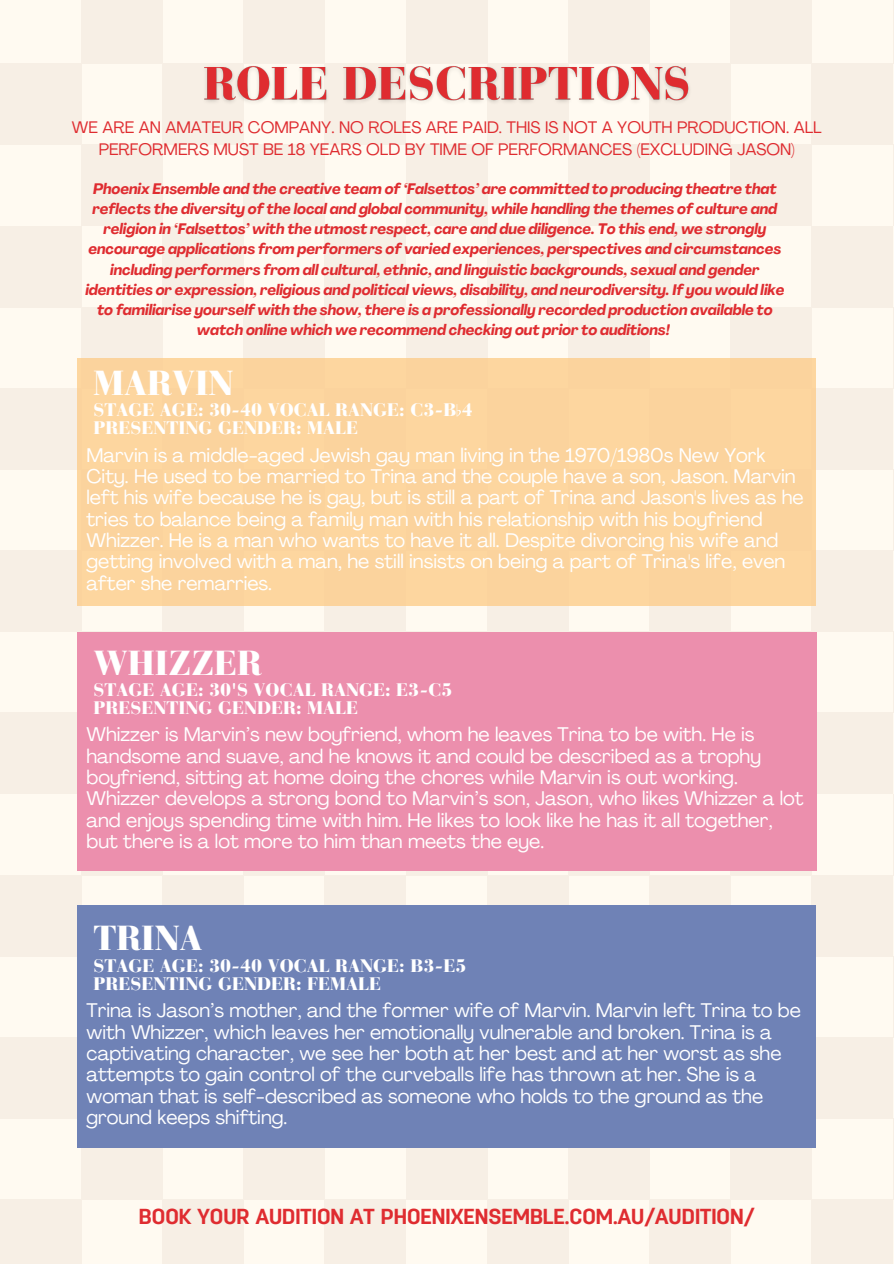
<style>
.page{position:relative;width:894px;height:1264px;background:#fff}
.page>*{position:absolute;margin:0;border:0;box-sizing:border-box;transform-origin:0 0}
.t1{font:900 34.5px "Bauer Bodoni";color:#fff}
.t2{font:700 21.75px "Antartida";color:#df2c30}
.t3{font:19.5px/21.3px "Agrandir";color:#fff}
.t4{font:900 18px/18px "Bauer Bodoni";color:#fff}
.t5{font:16.5px/22.5px "Agrandir";color:#df2c30;text-align:center}
.t6{font:italic 700 15px/20.2px "Agrandir";color:#df2c30;text-align:center}
</style>
<div class="page">
<div style="left:0;top:0;width:893px;height:1263px;background:#fffaf1"></div>
<div style="left:568px;top:0;width:81px;height:64px;background:#f7efe5"></div>
<div style="left:568px;top:145px;width:81px;height:81px;background:#f7efe5"></div>
<div style="left:568px;top:307px;width:81px;height:81px;background:#f7efe5"></div>
<div style="left:487px;top:64px;width:81px;height:81px;background:#f7efe5"></div>
<div style="left:487px;top:226px;width:81px;height:81px;background:#f7efe5"></div>
<div style="left:487px;top:550px;width:81px;height:81px;background:#f7efe5"></div>
<div style="left:406px;top:0;width:81px;height:64px;background:#f7efe5"></div>
<div style="left:406px;top:145px;width:81px;height:81px;background:#f7efe5"></div>
<div style="left:406px;top:307px;width:81px;height:81px;background:#f7efe5"></div>
<div style="left:324px;top:64px;width:82px;height:81px;background:#f7efe5"></div>
<div style="left:324px;top:226px;width:82px;height:81px;background:#f7efe5"></div>
<div style="left:324px;top:550px;width:82px;height:81px;background:#f7efe5"></div>
<div style="left:243px;top:0;width:81px;height:64px;background:#f7efe5"></div>
<div style="left:243px;top:145px;width:81px;height:81px;background:#f7efe5"></div>
<div style="left:243px;top:307px;width:81px;height:81px;background:#f7efe5"></div>
<div style="left:162px;top:64px;width:81px;height:81px;background:#f7efe5"></div>
<div style="left:162px;top:226px;width:81px;height:81px;background:#f7efe5"></div>
<div style="left:162px;top:550px;width:81px;height:81px;background:#f7efe5"></div>
<div style="left:81px;top:0;width:81px;height:64px;background:#f7efe5"></div>
<div style="left:81px;top:145px;width:81px;height:81px;background:#f7efe5"></div>
<div style="left:81px;top:307px;width:81px;height:81px;background:#f7efe5"></div>
<div style="left:0;top:64px;width:81px;height:81px;background:#f7efe5"></div>
<div style="left:0;top:226px;width:81px;height:81px;background:#f7efe5"></div>
<div style="left:0;top:388px;width:81px;height:81px;background:#f7efe5"></div>
<div style="left:0;top:550px;width:81px;height:81px;background:#f7efe5"></div>
<hr style="left:892px;top:0;width:1px;height:64px;background:#581f03">
<hr style="left:892px;top:145px;width:1px;height:81px;background:#581f03">
<hr style="left:892px;top:307px;width:1px;height:81px;background:#581f03">
<hr style="left:892px;top:469px;width:1px;height:81px;background:#581f03">
<div style="left:811px;top:64px;width:81px;height:81px;background:#f7efe5"></div>
<div style="left:811px;top:226px;width:81px;height:81px;background:#f7efe5"></div>
<div style="left:811px;top:388px;width:81px;height:81px;background:#f7efe5"></div>
<div style="left:811px;top:550px;width:81px;height:81px;background:#f7efe5"></div>
<div style="left:730px;top:0;width:81px;height:64px;background:#f7efe5"></div>
<div style="left:730px;top:145px;width:81px;height:81px;background:#f7efe5"></div>
<div style="left:730px;top:307px;width:81px;height:81px;background:#f7efe5"></div>
<div style="left:649px;top:64px;width:81px;height:81px;background:#f7efe5"></div>
<div style="left:649px;top:226px;width:81px;height:81px;background:#f7efe5"></div>
<div style="left:649px;top:550px;width:81px;height:81px;background:#f7efe5"></div>
<svg style="left:568px;top:870px;width:81px;height:5px"></svg>
<div style="left:568px;top:1118px;width:81px;height:81px;background:#f7efe5"></div>
<div style="left:487px;top:875px;width:81px;height:81px;background:#f7efe5"></div>
<div style="left:487px;top:1199px;width:81px;height:64px;background:#f7efe5"></div>
<svg style="left:406px;top:870px;width:81px;height:5px"></svg>
<div style="left:406px;top:1118px;width:81px;height:81px;background:#f7efe5"></div>
<div style="left:324px;top:875px;width:82px;height:81px;background:#f7efe5"></div>
<div style="left:324px;top:1199px;width:82px;height:64px;background:#f7efe5"></div>
<svg style="left:243px;top:870px;width:81px;height:5px"></svg>
<div style="left:243px;top:1118px;width:81px;height:81px;background:#f7efe5"></div>
<div style="left:162px;top:875px;width:81px;height:81px;background:#f7efe5"></div>
<div style="left:162px;top:1199px;width:81px;height:64px;background:#f7efe5"></div>
<svg style="left:81px;top:870px;width:81px;height:5px"></svg>
<div style="left:81px;top:1118px;width:81px;height:81px;background:#f7efe5"></div>
<div style="left:0;top:713px;width:81px;height:81px;background:#f7efe5"></div>
<div style="left:0;top:875px;width:81px;height:81px;background:#f7efe5"></div>
<div style="left:0;top:1037px;width:81px;height:81px;background:#f7efe5"></div>
<div style="left:0;top:1199px;width:81px;height:64px;background:#f7efe5"></div>
<hr style="left:892px;top:631px;width:1px;height:82px;background:#581f03">
<hr style="left:892px;top:794px;width:1px;height:81px;background:#581f03">
<hr style="left:892px;top:956px;width:1px;height:81px;background:#581f03">
<hr style="left:892px;top:1118px;width:1px;height:81px;background:#581f03">
<div style="left:811px;top:713px;width:81px;height:81px;background:#f7efe5"></div>
<div style="left:811px;top:875px;width:81px;height:81px;background:#f7efe5"></div>
<div style="left:811px;top:1037px;width:81px;height:81px;background:#f7efe5"></div>
<div style="left:811px;top:1199px;width:81px;height:64px;background:#f7efe5"></div>
<svg style="left:730px;top:870px;width:81px;height:5px"></svg>
<div style="left:730px;top:1118px;width:81px;height:81px;background:#f7efe5"></div>
<div style="left:649px;top:875px;width:81px;height:81px;background:#f7efe5"></div>
<div style="left:649px;top:1199px;width:81px;height:64px;background:#f7efe5"></div>
<div style="left:77px;top:358px;width:738px;height:248px;background:#fbd39d"></div>
<div style="left:77px;top:631px;width:739px;height:239px;background:#ec8fad"></div>
<div style="left:77px;top:905px;width:738px;height:243px;background:#6f82b6"></div>
<img style="left:196px;top:60px;width:500px;height:51px">
<svg style="left:456px;top:404px;width:5px;height:12px"></svg>
<h5 class="t5" style="left:72px;top:117px;width:751px">WE ARE AN AMATEUR COMPANY. NO ROLES ARE PAID. THIS IS NOT A YOUTH PRODUCTION. ALL<br>PERFORMERS MUST BE 18 YEARS OLD BY TIME OF PERFORMANCES (EXCLUDING JASON)</h5>
<p class="t6" style="left:85px;top:180px;width:700px">Phoenix Ensemble and the creative team of ‘Falsettos’ are committed to producing theatre that reflects the diversity of the local and global community, while handling the themes of culture and religion in ‘Falsettos’ with the utmost respect, care and due diligence. To this end, we strongly encourage applications from performers of varied experiences, perspectives and circumstances including performers from all cultural, ethnic, and linguistic backgrounds, sexual and gender identities or expression, religious and political views, disability, and neurodiversity. If you would like to familiarise yourself with the show, there is a professionally recorded production available to watch online which we recommend checking out prior to auditions!</p>
<p class="t1" style="left:93px;top:369px;width:141px">MARVIN</p>
<p class="t4" style="left:93px;top:403px;width:381px">STAGE AGE: 30-40 VOCAL RANGE: C3-B 4<br>PRESENTING GENDER: MALE</p>
<p class="t3" style="left:86px;top:446px;width:718px">Marvin is a middle-aged Jewish gay man living in the 1970/1980s New York City. He used to be married to Trina and the couple have a son, Jason. Marvin left his wife because he is gay, but is still a part of Trina and Jason's lives as he tries to balance being a family man with his relationship with his boyfriend Whizzer. He is a man who wants to have it all. Despite divorcing his wife and getting involved with a man, he still insists on being a part of Trina's life, even after she remarries.</p>
<h4 class="t1" style="left:93px;top:649px;width:170px">WHIZZER</h4>
<h4 class="t4" style="left:93px;top:682px;width:360px">STAGE AGE: 30'S VOCAL RANGE: E3-C5<br>PRESENTING GENDER: MALE</h4>
<h3 class="t3" style="left:86px;top:725px;width:718px">Whizzer is Marvin’s new boyfriend, whom he leaves Trina to be with. He is handsome and suave, and he knows it and could be described as a trophy boyfriend, sitting at home doing the chores while Marvin is out working.<br>Whizzer develops a strong bond to Marvin’s son, Jason, who likes Whizzer a lot and enjoys spending time with him. He likes to look like he has it all together, but there is a lot more to him than meets the eye.</h3>
<h4 class="t1" style="left:93px;top:925px;width:111px">TRINA</h4>
<h4 class="t4" style="left:93px;top:958px;width:374px">STAGE AGE: 30-40 VOCAL RANGE: B3-E5<br>PRESENTING GENDER: FEMALE</h4>
<h3 class="t3" style="left:86px;top:1001px;width:715px">Trina is Jason’s mother, and the former wife of Marvin. Marvin left Trina to be with Whizzer, which leaves her emotionally vulnerable and broken. Trina is a captivating character, we see her both at her best and at her worst as she attempts to gain control of the curveballs life has thrown at her. She is a woman that is self-described as someone who holds to the ground as the ground keeps shifting.</h3>
<h3 class="t2" style="left:139px;top:1207px;width:617px">BOOK YOUR AUDITION AT PHOENIXENSEMBLE.COM.AU/AUDITION/</h3>
</div>
